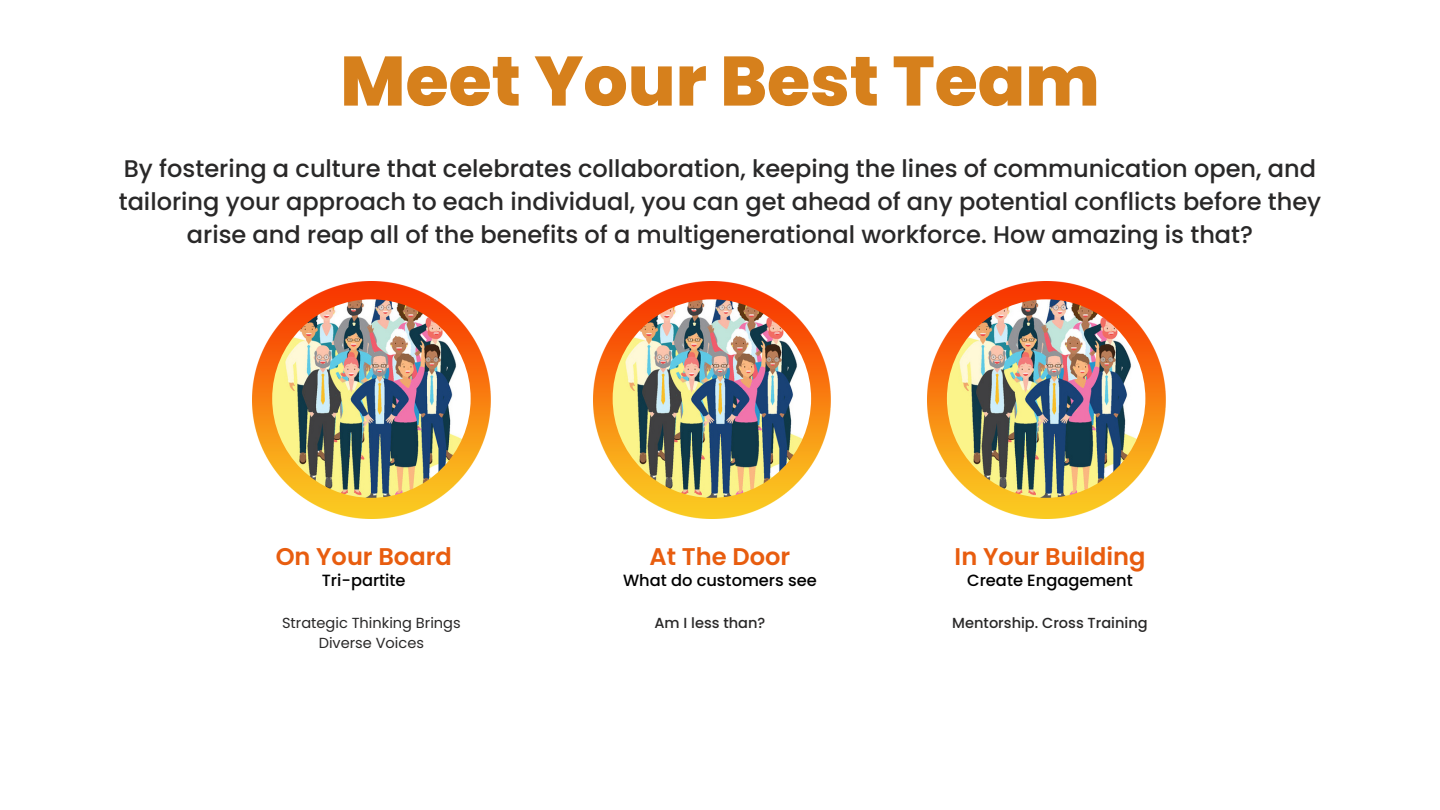
<style>
.page{position:relative;width:1440px;height:810px;background:#fff}
.page>*{position:absolute;margin:0;border:0;box-sizing:border-box;transform-origin:0 0}
.t1{font:800 69.8px "Poppins";color:#d6801c}
.t2{font:500 24.1px/33px "Poppins";color:#292828;text-align:center}
.t3{font:600 24.1px "Poppins";color:#e85d0f}
.t4{font:500 16.3px "Poppins";color:#000}
.t5{font:14.6px/20.2px "Poppins";color:#292828;text-align:center}
.t6{font:500 14.6px "Poppins";color:#292828}
</style>
<div class="page">
<img style="left:253px;top:282px;width:237px;height:237px">
<img style="left:272px;top:299px;width:199px;height:199px;border-radius:50%">
<img style="left:593px;top:282px;width:238px;height:237px">
<img style="left:613px;top:299px;width:198px;height:199px;border-radius:50%">
<img style="left:927px;top:282px;width:238px;height:237px">
<img style="left:947px;top:299px;width:198px;height:199px;border-radius:50%">
<p class="t1" style="left:340px;top:32px;width:761px">Meet Your Best Team</p>
<p class="t2" style="left:119px;top:152px;width:1204px">By fostering a culture that celebrates collaboration, keeping the lines of communication open, and tailoring your approach to each individual, you can get ahead of any potential conflicts before they arise and reap all of the benefits of a multigenerational workforce. How amazing is that?</p>
<p class="t3" style="left:276px;top:539px;width:178px">On Your Board</p>
<p class="t4" style="left:322px;top:569px;width:85px">Tri-partite</p>
<p class="t3" style="left:650px;top:539px;width:142px">At The Door</p>
<p class="t4" style="left:623px;top:569px;width:195px">What do customers see</p>
<p class="t3" style="left:955px;top:539px;width:192px">In Your Building</p>
<p class="t4" style="left:967px;top:569px;width:167px">Create Engagement</p>
<p class="t5" style="left:282px;top:613px;width:180px">Strategic Thinking Brings<br>Diverse Voices</p>
<p class="t6" style="left:655px;top:613px;width:112px">Am I less than?</p>
<p class="t6" style="left:952px;top:613px;width:197px">Mentorship. Cross Training</p>
</div>
